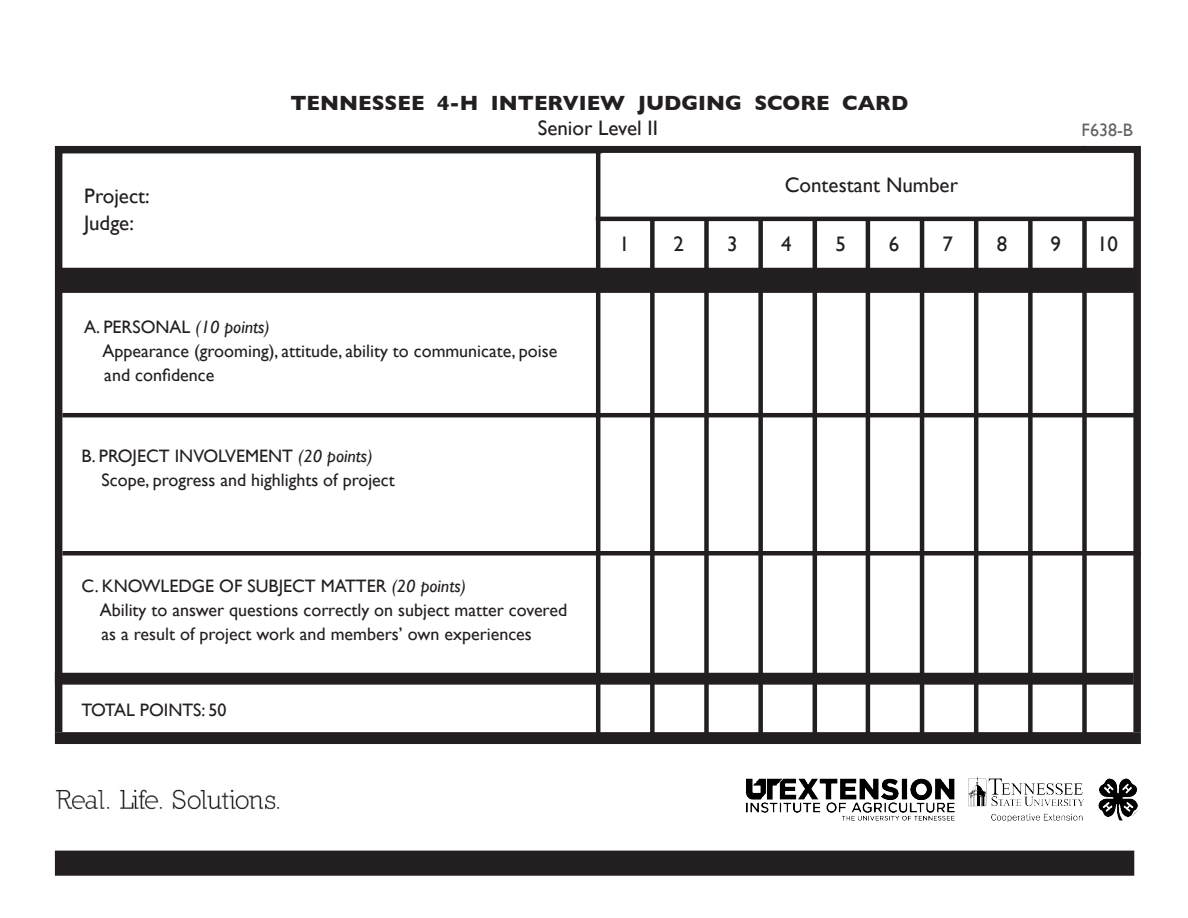
<style>
.page{position:relative;width:1188px;height:918px;background:#fff}
.page>*{position:absolute;margin:0;border:0;box-sizing:border-box;transform-origin:0 0}
.t1{font:21px "Gill Sans";color:#231f20}
.t2{font:700 21px "Gill Sans";color:#231f20}
.t3{font:18px "Gill Sans";color:#231f20}
.t4{font:18px "Gill Sans";color:#636366}
.s1{font-style:italic}
</style>
<div class="page">
<div style="left:55px;top:146px;width:1086px;height:598px;border:8px solid #231f20"></div>
<img style="left:746px;top:776px;width:392px;height:46px">
<div style="left:56px;top:733px;width:1084px;height:10px;background:#231f20"></div>
<div style="left:55px;top:732px;width:1086px;height:12px;border:2px solid #231f20"></div>
<div style="left:56px;top:851px;width:1078px;height:24px;background:#231f20"></div>
<div style="left:55px;top:851px;width:1079px;height:25px;border:2px solid #231f20"></div>
<img style="left:55px;top:789px;width:225px;height:21px">
<div style="left:1082px;top:146px;width:5px;height:592px;background:#231f20"></div>
<div style="left:1028px;top:149px;width:5px;height:592px;background:#231f20"></div>
<hr style="left:974px;top:149px;width:4px;height:592px;background:#231f20">
<hr style="left:920px;top:151px;width:4px;height:593px;background:#231f20">
<hr style="left:866px;top:150px;width:4px;height:592px;background:#231f20">
<hr style="left:813px;top:149px;width:4px;height:592px;background:#231f20">
<div style="left:758px;top:149px;width:5px;height:592px;background:#231f20"></div>
<div style="left:704px;top:149px;width:5px;height:592px;background:#231f20"></div>
<div style="left:650px;top:150px;width:5px;height:592px;background:#231f20"></div>
<div style="left:59px;top:268px;width:1078px;height:24px;background:#231f20"></div>
<div style="left:58px;top:268px;width:1079px;height:25px;border:2px solid #231f20"></div>
<div style="left:56px;top:674px;width:1077px;height:10px;background:#231f20"></div>
<div style="left:55px;top:673px;width:1079px;height:12px;border:2px solid #231f20"></div>
<hr style="left:62px;top:413px;width:1072px;height:4px;background:#231f20">
<div style="left:62px;top:551px;width:1079px;height:5px;background:#231f20"></div>
<div style="left:602px;top:153px;width:532px;height:64px;background:#fff;border:2px solid #fff"></div>
<hr style="left:596px;top:217px;width:539px;height:4px;background:#231f20">
<hr style="left:596px;top:149px;width:4px;height:592px;background:#231f20">
<p class="t1" style="left:84px;top:183px;width:67px">Project:</p>
<p class="t1" style="left:84px;top:210px;width:51px">Judge:</p>
<p class="t2" style="left:291px;top:86px;width:619px">TENNESSEE 4-H INTERVIEW JUDGING SCORE CARD</p>
<p class="t1" style="left:538px;top:116px;width:122px">Senior Level II</p>
<p class="t1" style="left:785px;top:173px;width:175px">Contestant Number</p>
<p class="t4" style="left:1082px;top:119px;width:53px">F638-B</p>
<p class="t1" style="left:619px;top:232px;width:12px">1</p>
<p class="t1" style="left:674px;top:232px;width:12px">2</p>
<p class="t1" style="left:727px;top:232px;width:12px">3</p>
<p class="t1" style="left:781px;top:232px;width:12px">4</p>
<p class="t1" style="left:835px;top:232px;width:12px">5</p>
<p class="t1" style="left:889px;top:232px;width:12px">6</p>
<p class="t1" style="left:943px;top:232px;width:12px">7</p>
<p class="t1" style="left:997px;top:232px;width:12px">8</p>
<p class="t1" style="left:1050px;top:232px;width:12px">9</p>
<p class="t1" style="left:1097px;top:232px;width:22px">10</p>
<p class="t3" style="left:84px;top:316px;width:187px">A. PERSONAL <span class="s1">(10 points)</span></p>
<p class="t3" style="left:103px;top:340px;width:456px">Appearance (grooming), attitude, ability to communicate, poise</p>
<p class="t3" style="left:104px;top:364px;width:111px">and confidence</p>
<p class="t3" style="left:82px;top:445px;width:292px">B. PROJECT INVOLVEMENT <span class="s1">(20 points)</span></p>
<p class="t3" style="left:102px;top:469px;width:295px">Scope, progress and highlights of project</p>
<p class="t3" style="left:82px;top:576px;width:386px">C. KNOWLEDGE OF SUBJECT MATTER <span class="s1">(20 points)</span></p>
<p class="t3" style="left:100px;top:600px;width:469px">Ability to answer questions correctly on subject matter covered</p>
<p class="t3" style="left:102px;top:624px;width:432px">as a result of project work and members’ own experiences</p>
<p class="t3" style="left:82px;top:699px;width:147px">TOTAL POINTS: 50</p>
</div>
